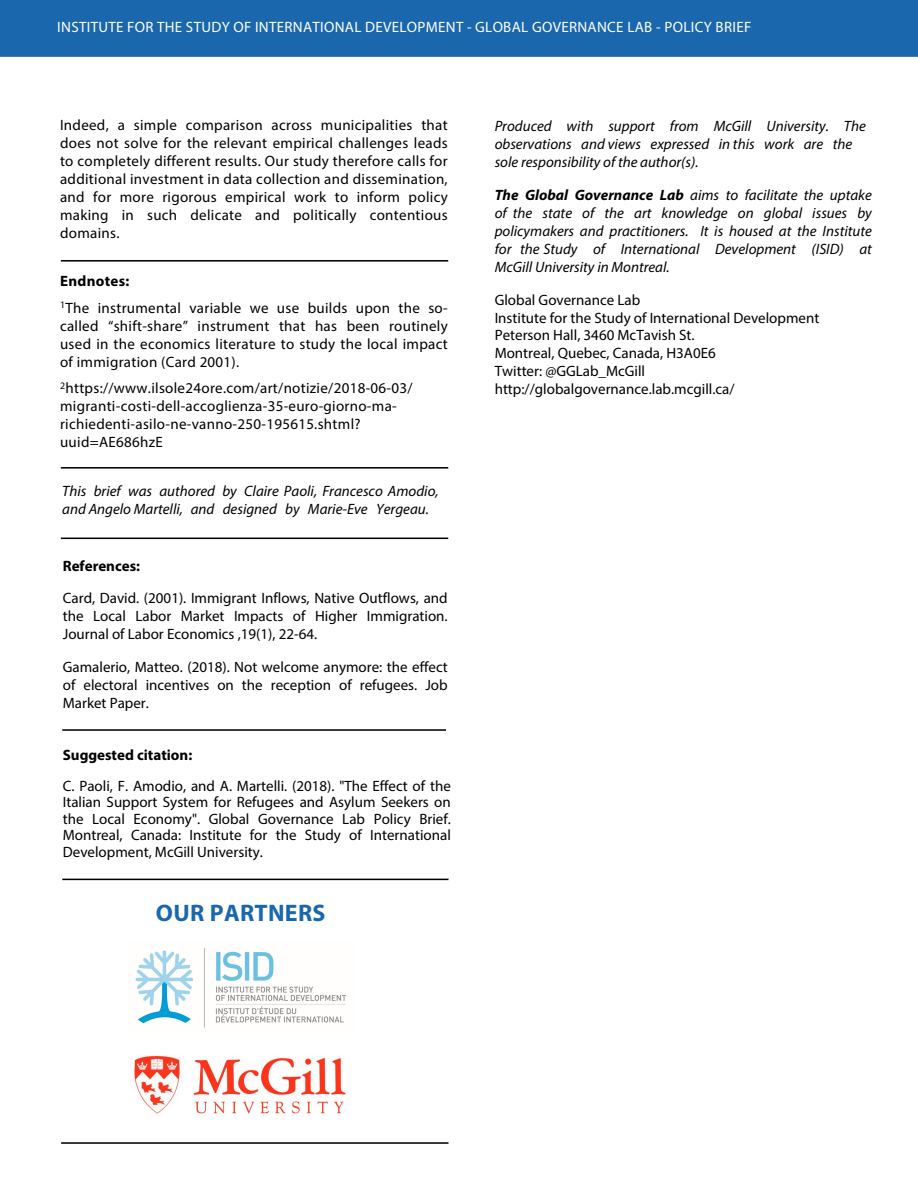
<style>
.page{position:relative;width:918px;height:1188px;background:#fff}
.page>*{position:absolute;margin:0;border:0;box-sizing:border-box;transform-origin:0 0}
.t1{font:700 24px "Myriad Pro";letter-spacing:.01em;color:#1b67ad}
.t2{font:15px/18px "Myriad Pro";color:#000;text-align:justify}
.t3{font:italic 15px/18px "Myriad Pro";color:#000}
.t4{font:15px/18px "Myriad Pro";letter-spacing:.02em;color:#000}
.P1{font:15px "Myriad Pro";letter-spacing:.02em;color:#fff}
.t5{font:700 15px "Myriad Pro";color:#000}
.s1{font-weight:700}
</style>
<div class="page">
<div style="left:0;top:0;width:918px;height:57px;background:#1b67ad"></div>
<hr style="left:62px;top:879px;width:387px;height:1px;background:#000">
<hr style="left:62px;top:729px;width:384px;height:2px;background:#000">
<hr style="left:61px;top:467px;width:387px;height:2px;background:#000">
<img style="left:135px;top:948px;width:212px;height:80px">
<img style="left:134px;top:1056px;width:212px;height:58px">
<hr style="left:61px;top:1142px;width:388px;height:2px;background:#000">
<hr style="left:61px;top:538px;width:387px;height:1px;background:#000">
<hr style="left:61px;top:260px;width:387px;height:2px;background:#000">
<h5 class="P1" style="left:57px;top:18px;width:696px">INSTITUTE FOR THE STUDY OF INTERNATIONAL DEVELOPMENT - GLOBAL GOVERNANCE LAB - POLICY BRIEF</h5>
<p class="t2" style="left:60px;top:115px;width:389px">Indeed, a simple comparison across municipalities that does not solve for the relevant empirical challenges leads to completely different results. Our study therefore calls for additional investment in data collection and dissemination, and for more rigorous empirical work to inform policy making in such delicate and politically contentious domains.</p>
<p class="t4" style="left:60px;top:268px;width:389px;line-height:26.2px"><span class="s1">Endnotes:<br></span><sup>1</sup>The instrumental variable we use builds upon the so-</p>
<p class="t2" style="left:60px;top:316px;width:389px">called “shift-share” instrument that has been routinely used in the economics literature to study the local impact of immigration (Card 2001).</p>
<p class="t4" style="left:60px;top:379px;width:354px"><sup>2</sup>https://www.ilsole24ore.com/art/notizie/2018-06-03/ migranti-costi-dell-accoglienza-35-euro-giorno-ma&shy;richiedenti-asilo-ne-vanno-250-195615.shtml? uuid=AE686hzE</p>
<p class="t3" style="left:62px;top:482px;width:378px">This brief was authored by Claire Paoli, Francesco Amodio, and Angelo Martelli, and designed by Marie-Eve Yergeau.</p>
<p class="t5" style="left:63px;top:556px;width:79px">References:</p>
<p class="t2" style="left:63px;top:589px;width:386px">Card, David. (2001). Immigrant Inflows, Native Outflows, and the Local Labor Market Impacts of Higher Immigration.<br>Journal of Labor Economics ,19(1), 22-64.</p>
<p class="t2" style="left:63px;top:658px;width:386px">Gamalerio, Matteo. (2018). Not welcome anymore: the effect of electoral incentives on the reception of refugees. Job Market Paper.</p>
<p class="t5" style="left:63px;top:745px;width:131px">Suggested citation:</p>
<p class="t2" style="left:63px;top:778px;width:390px;line-height:16.4px">C. Paoli, F. Amodio, and A. Martelli. (2018). "The Effect of the Italian Support System for Refugees and Asylum Seekers on the Local Economy". Global Governance Lab Policy Brief.<br>Montreal, Canada: Institute for the Study of International Development, McGill University.</p>
<h1 class="t1" style="left:156px;top:897px;width:171px">OUR PARTNERS</h1>
<p class="t3" style="left:495px;top:116px;width:373px">Produced with support from McGill University. The observations and views expressed in this work are the sole responsibility of the author(s).</p>
<p class="t3" style="left:495px;top:185px;width:379px;text-align:justify"><span class="s1">The Global Governance Lab</span> aims to facilitate the uptake of the state of the art knowledge on global issues by policymakers and practitioners. It is housed at the Institute for the Study of International Development (ISID) at McGill University in Montreal.</p>
<p class="t2" style="left:495px;top:290px;width:326px;text-align:left">Global Governance Lab<br>Institute for the Study of International Development Peterson Hall, 3460 McTavish St.<br>Montreal, Quebec, Canada, H3A0E6<br>Twitter: @GGLab_McGill http://globalgovernance.lab.mcgill.ca/</p>
</div>
